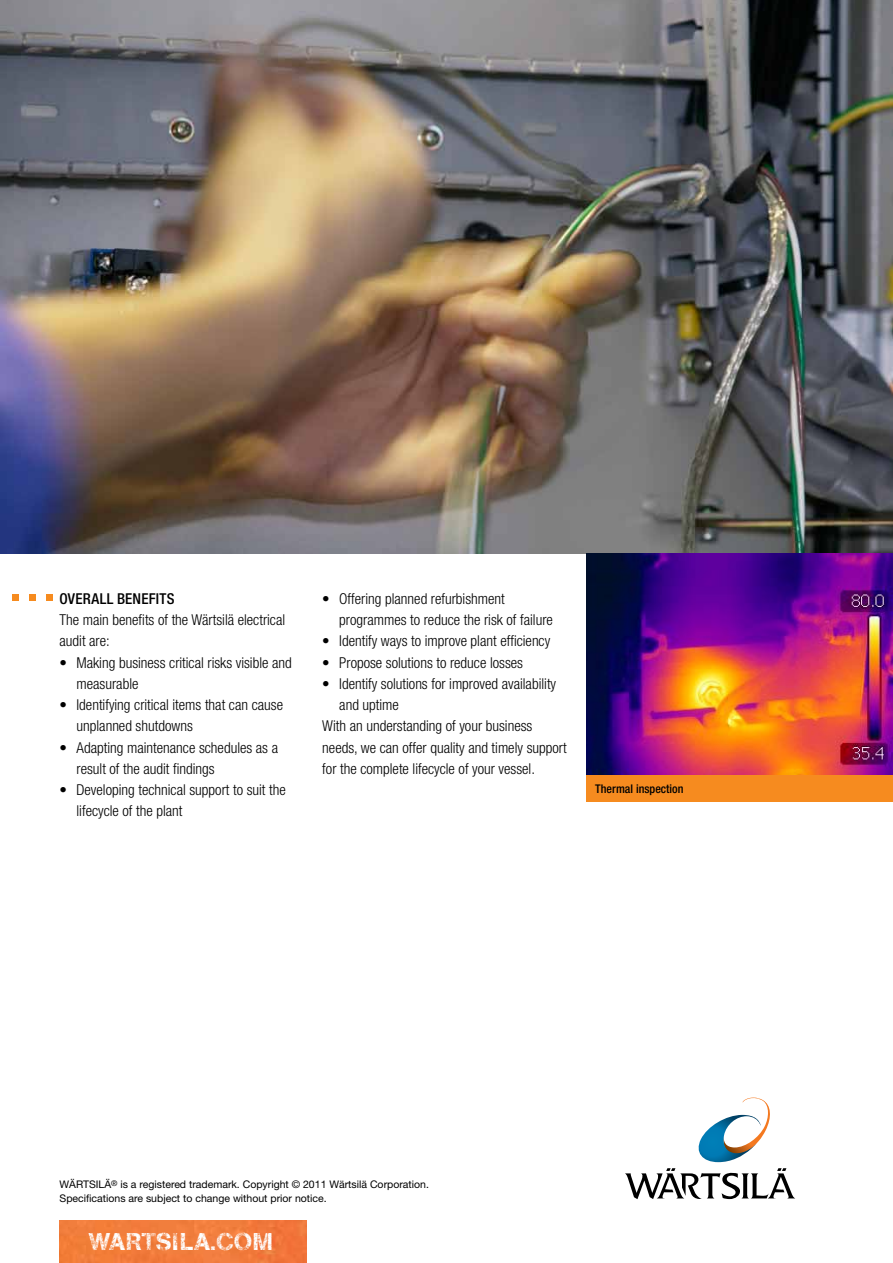
<style>
.page{position:relative;width:893px;height:1263px;background:#fff}
.page>*{position:absolute;margin:0;border:0;box-sizing:border-box;transform-origin:0 0}
.t1{font:24px "Wartsila Stencil";letter-spacing:.02em;color:#fff}
.t2{font:300 condensed 15px/21.3px "Helvetica Neue";color:#000}
.t3{font:500 condensed 15px "Helvetica Neue";letter-spacing:.01em;color:#000}
.t4{font:500 condensed 12px "Helvetica Neue";color:#000}
.t5{font:10.5px/13.5px "Helvetica Neue";color:#000}
.s1{font-weight:400}
</style>
<div class="page">
<svg style="left:625px;top:1097px;width:170px;height:102px"></svg>
<img style="left:60px;top:1220px;width:246px;height:43px">
<svg style="left:13px;top:594px;width:6px;height:6px"></svg>
<svg style="left:30px;top:594px;width:6px;height:6px"></svg>
<svg style="left:47px;top:594px;width:6px;height:6px"></svg>
<img style="left:0;top:0;width:893px;height:554px">
<img style="left:587px;top:554px;width:306px;height:221px">
<div style="left:587px;top:775px;width:306px;height:26px;background:#f68b1f"></div>
<p class="t3" style="left:60px;top:590px;width:116px">OVERALL BENEFITS</p>
<p class="t2" style="left:60px;top:609px;width:227px">The main benefits of the Wärtsilä electrical audit are:</p>
<p class="t2" style="left:77px;top:651px;width:217px;text-indent:-17px"><span class="s1">•</span> Making business critical risks visible and measurable</p>
<p class="t2" style="left:77px;top:694px;width:208px;text-indent:-17px"><span class="s1">•</span> Identifying critical items that can cause unplanned shutdowns</p>
<p class="t2" style="left:77px;top:736px;width:203px;text-indent:-17px"><span class="s1">•</span> Adapting maintenance schedules as a result of the audit findings</p>
<p class="t2" style="left:77px;top:779px;width:211px;text-indent:-17px"><span class="s1">•</span> Developing technical support to suit the lifecycle of the plant</p>
<p class="t2" style="left:339px;top:588px;width:215px;text-indent:-17px"><span class="s1">•</span> Offering planned refurbishment programmes to reduce the risk of failure</p>
<p class="t2" style="left:322px;top:630px;width:229px"><span class="s1">•</span> Identify ways to improve plant efficiency</p>
<p class="t2" style="left:322px;top:651px;width:202px"><span class="s1">•</span> Propose solutions to reduce losses</p>
<p class="t2" style="left:322px;top:673px;width:235px"><span class="s1">•</span> Identify solutions for improved availability</p>
<p class="t2" style="left:339px;top:694px;width:61px">and uptime</p>
<p class="t2" style="left:322px;top:715px;width:212px">With an understanding of your business</p>
<p class="t2" style="left:322px;top:736px;width:246px">needs, we can offer quality and timely support</p>
<p class="t2" style="left:322px;top:758px;width:214px">for the complete lifecycle of your vessel.</p>
<p class="t4" style="left:595px;top:782px;width:90px">Thermal inspection</p>
<p class="t5" style="left:60px;top:1177px;width:371px">WÄRTSILÄ<sup>®</sup> is a registered trademark. Copyright © 2011 Wärtsilä Corporation.<br>Specifications are subject to change without prior notice.</p>
<h1 class="t1" style="left:89px;top:1227px;width:186px">WARTSILA.COM</h1>
</div>
